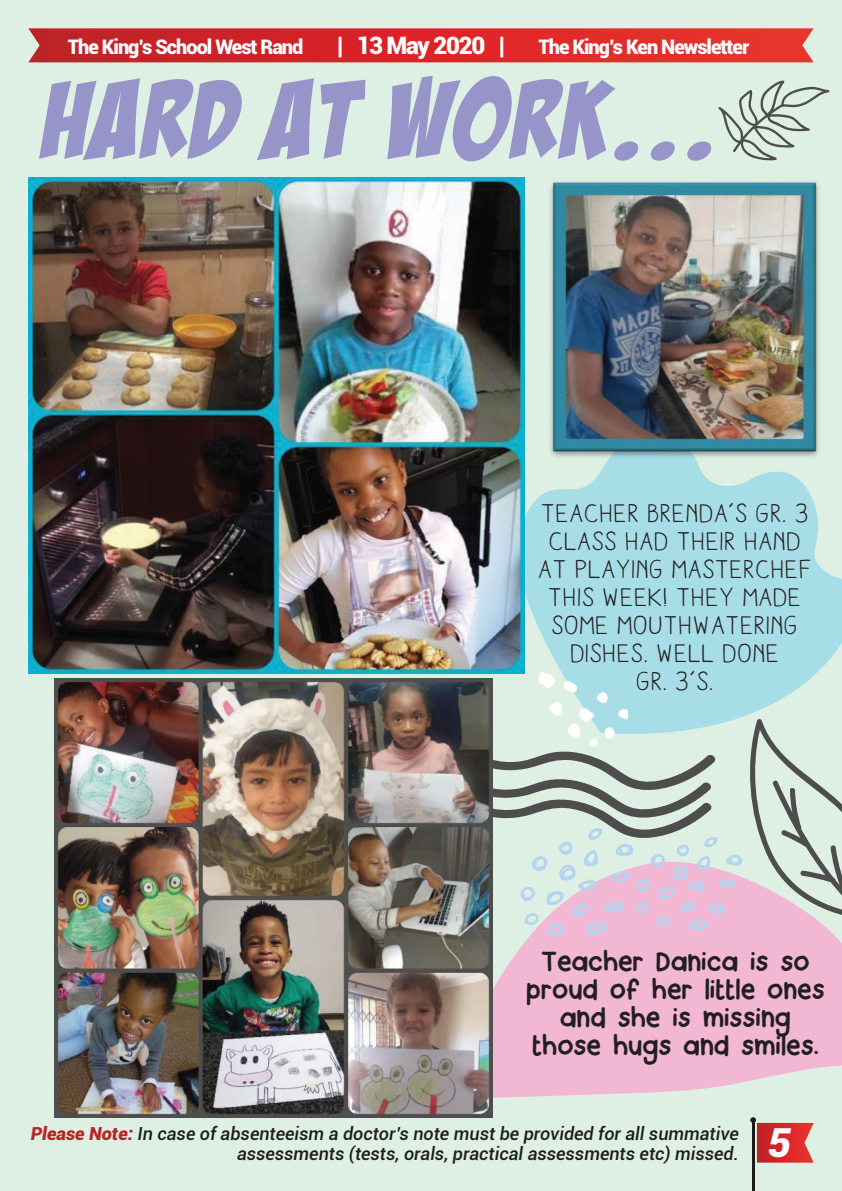
<style>
.page{position:relative;width:842px;height:1191px;background:#deefe3}
.page>*{position:absolute;margin:0;border:0;box-sizing:border-box;transform-origin:0 0}
.t1{font:108.2px "Bada Boom BB";letter-spacing:.05em;color:#9694c8}
.t2{font:italic 900 40px "Roboto";color:#fff}
.t3{font:26px/28px "Aracne";letter-spacing:.05em;color:#231f20;text-align:center}
.t4{font:26px/28px "Back to School";letter-spacing:.05em;color:#231f20;text-align:center}
.t5{font:900 24px "Roboto";letter-spacing:-.05em;color:#fff}
.t6{font:900 20px "Roboto";letter-spacing:-.05em;color:#fff}
.t7{font:italic 500 18px/19.6px "Roboto";color:#1d1e1b;text-align:right}
.s1{font-weight:900;color:#bb2328}
</style>
<div class="page">
<svg style="left:524px;top:417px;width:318px;height:255px;fill:#a7dde7"></svg>
<img style="left:28px;top:177px;width:496px;height:496px">
<img style="left:545px;top:182px;width:278px;height:280px">
<hr style="left:752px;top:1120px;width:2px;height:71px;background:#1d1c1a">
<svg style="left:750px;top:1117px;width:64px;height:45px"></svg>
<svg style="left:493px;top:935px;width:349px;height:163px;background:#efbbd4"></svg>
<img style="left:54px;top:679px;width:439px;height:438px">
<svg style="left:28px;top:28px;width:786px;height:34px;background:#d72c2d"></svg>
<svg style="left:718px;top:81px;width:112px;height:80px"></svg>
<svg style="left:440px;top:672px;width:402px;height:263px"></svg>
<p class="t6" style="left:68px;top:32px;width:237px">The King’s School West Rand</p>
<h3 class="t5" style="left:337px;top:28px;width:169px">| 13 May 2020 |</h3>
<p class="t6" style="left:538px;top:32px;width:212px">The King’s Ken Newsletter</p>
<h1 class="t1" style="left:43px;top:63px;width:676px">HARD AT WORK...</h1>
<h3 class="t3" style="left:539px;top:499px;width:274px">TEACHER BRENDA’S GR. 3<br>CLASS HAD THEIR HAND<br>AT PLAYING MASTERCHEF<br>THIS WEEK! THEY MADE<br>SOME MOUTHWATERING<br>DISHES. WELL DONE<br>GR. 3’S.</h3>
<h3 class="t4" style="left:527px;top:951px;width:299px">Teacher Danica is so proud of her little ones and she is missing those hugs and smiles.</h3>
<p class="t7" style="left:31px;top:1123px;width:710px"><span class="s1">Please Note:</span> In case of absenteeism a doctor’s note must be provided for all summative assessments (tests, orals, practical assessments etc) missed.</p>
<h2 class="t2" style="left:768px;top:1114px;width:25px">5</h2>
</div>
